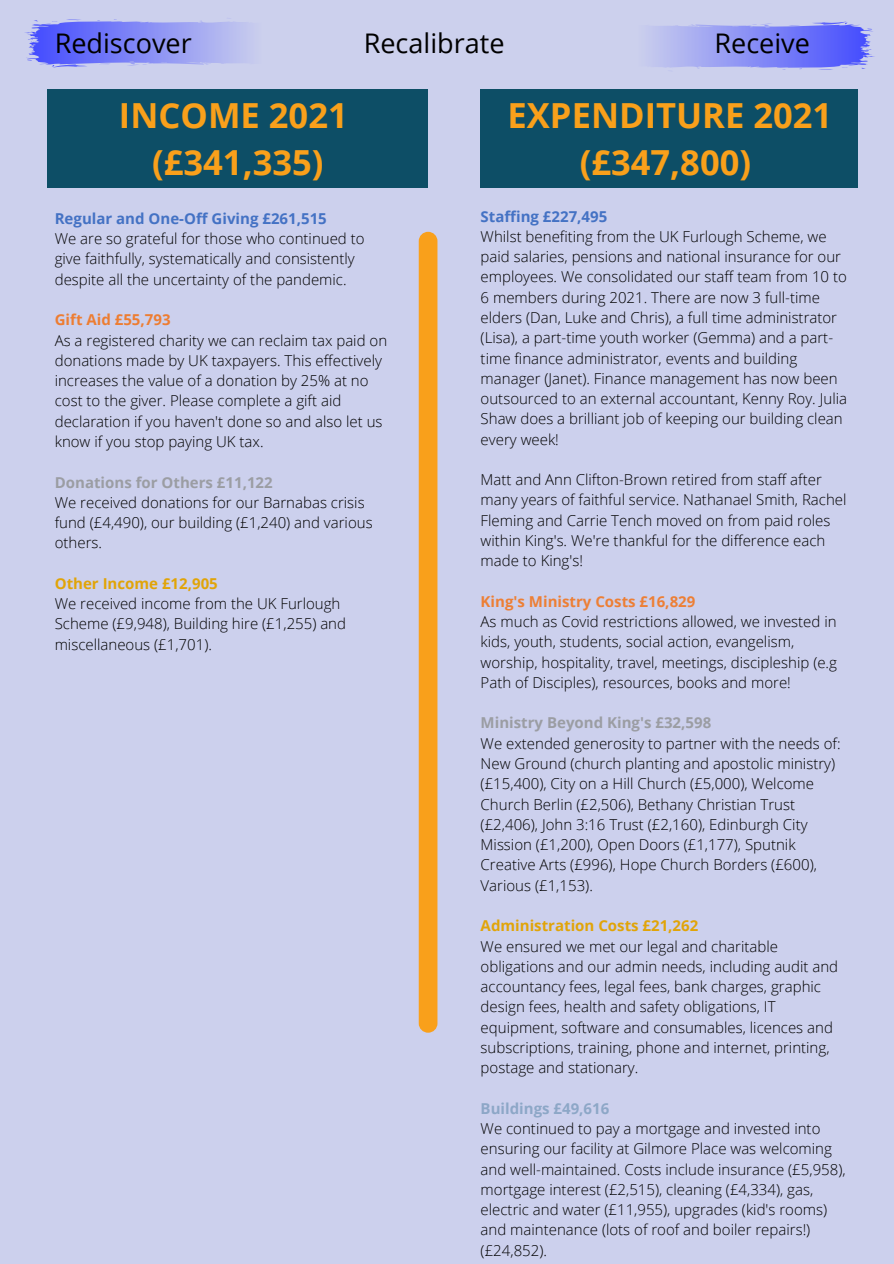
<style>
.page{position:relative;width:894px;height:1264px;background:#fff}
.page>*{position:absolute;margin:0;border:0;box-sizing:border-box;transform-origin:0 0}
.t1{font:700 34.5px/47.2px "Open Sans";color:#f9a01b;text-align:center}
.t2{font:27px "Open Sans";color:#000}
.t3{font:300 15px/20.2px "Open Sans";color:#000}
.t4{font:700 15px "Open Sans";color:#9b9da3}
.t5{font:700 15px "Open Sans";color:#4472c4}
.t6{font:700 15px "Open Sans";color:#e1a408}
.t7{font:700 15px "Open Sans";color:#ed7f35}
.t8{font:700 15px "Open Sans";color:#8da7c7}
.t9{font:700 15px "Open Sans";color:#ed7d32}
</style>
<div class="page">
<div style="left:0;top:0;width:893px;height:1263px;background:#ccd0ed"></div>
<svg style="left:25px;top:19px;width:221px;height:49px"></svg>
<svg style="left:655px;top:21px;width:220px;height:49px"></svg>
<div style="left:418px;top:232px;width:19px;height:800px;background:#f9a01b;border-radius:9px"></div>
<div style="left:47px;top:89px;width:381px;height:98px;background:#0d4e66"></div>
<div style="left:480px;top:89px;width:377px;height:98px;background:#0d4e66"></div>
<p class="t2" style="left:55px;top:24px;width:138px">Rediscover</p>
<p class="t2" style="left:363px;top:24px;width:142px">Recalibrate</p>
<p class="t2" style="left:714px;top:24px;width:97px">Receive</p>
<p class="t1" style="left:119px;top:91px;width:230px">INCOME 2021</p>
<p class="t1" style="left:152px;top:138px;width:173px">(£341,335)</p>
<p class="t5" style="left:55px;top:208px;width:273px">Regular and One-Off Giving £261,515</p>
<p class="t3" style="left:55px;top:228px;width:311px">We are so grateful for those who continued to give faithfully, systematically and consistently despite all the uncertainty of the pandemic.</p>
<p class="t9" style="left:55px;top:309px;width:117px">Gift Aid £55,793</p>
<p class="t3" style="left:55px;top:329px;width:334px">As a registered charity we can reclaim tax paid on donations made by UK taxpayers. This effectively increases the value of a donation by 25% at no cost to the giver. Please complete a gift aid declaration if you haven't done so and also let us know if you stop paying UK tax.</p>
<p class="t4" style="left:55px;top:471px;width:219px">Donations for Others £11,122</p>
<p class="t3" style="left:55px;top:492px;width:319px">We received donations for our Barnabas crisis fund (£4,490), our building (£1,240) and various others.</p>
<p class="t6" style="left:55px;top:573px;width:164px">Other Income £12,905</p>
<p class="t3" style="left:55px;top:593px;width:293px">We received income from the UK Furlough<br>Scheme (£9,948), Building hire (£1,255) and miscellaneous (£1,701).</p>
<p class="t1" style="left:507px;top:91px;width:326px">EXPENDITURE 2021 (£347,800)</p>
<p class="t5" style="left:480px;top:205px;width:128px">Staffing £227,495</p>
<p class="t3" style="left:480px;top:226px;width:368px">Whilst benefiting from the UK Furlough Scheme, we paid salaries, pensions and national insurance for our employees. We consolidated our staff team from 10 to 6 members during 2021. There are now 3 full-time elders (Dan, Luke and Chris), a full time administrator (Lisa), a part-time youth worker (Gemma) and a part&shy;time finance administrator, events and building manager (Janet). Finance management has now been outsourced to an external accountant, Kenny Roy. Julia Shaw does a brilliant job of keeping our building clean every week!</p>
<p class="t3" style="left:480px;top:469px;width:367px">Matt and Ann Clifton-Brown retired from staff after many years of faithful service. Nathanael Smith, Rachel Fleming and Carrie Tench moved on from paid roles within King's. We're thankful for the difference each made to King's!</p>
<p class="t7" style="left:480px;top:591px;width:216px">King's Ministry Costs £16,829</p>
<p class="t3" style="left:480px;top:611px;width:358px">As much as Covid restrictions allowed, we invested in kids, youth, students, social action, evangelism, worship, hospitality, travel, meetings, discipleship (e.g Path of Disciples), resources, books and more!</p>
<p class="t4" style="left:480px;top:712px;width:232px">Ministry Beyond King's £32,598</p>
<p class="t3" style="left:480px;top:732px;width:361px">We extended generosity to partner with the needs of:<br>New Ground (church planting and apostolic ministry) (£15,400), City on a Hill Church (£5,000), Welcome Church Berlin (£2,506), Bethany Christian Trust (£2,406), John 3:16 Trust (£2,160), Edinburgh City Mission (£1,200), Open Doors (£1,177), Sputnik Creative Arts (£996), Hope Church Borders (£600), Various (£1,153).</p>
<p class="t6" style="left:480px;top:915px;width:219px">Administration Costs £21,262</p>
<p class="t3" style="left:480px;top:935px;width:359px">We ensured we met our legal and charitable obligations and our admin needs, including audit and accountancy fees, legal fees, bank charges, graphic design fees, health and safety obligations, IT equipment, software and consumables, licences and subscriptions, training, phone and internet, printing, postage and stationary.</p>
<p class="t8" style="left:480px;top:1097px;width:130px">Buildings £49,616</p>
<p class="t3" style="left:480px;top:1118px;width:366px">We continued to pay a mortgage and invested into ensuring our facility at Gilmore Place was welcoming and well-maintained. Costs include insurance (£5,958), mortgage interest (£2,515), cleaning (£4,334), gas, electric and water (£11,955), upgrades (kid's rooms) and maintenance (lots of roof and boiler repairs!) (£24,852).</p>
</div>
